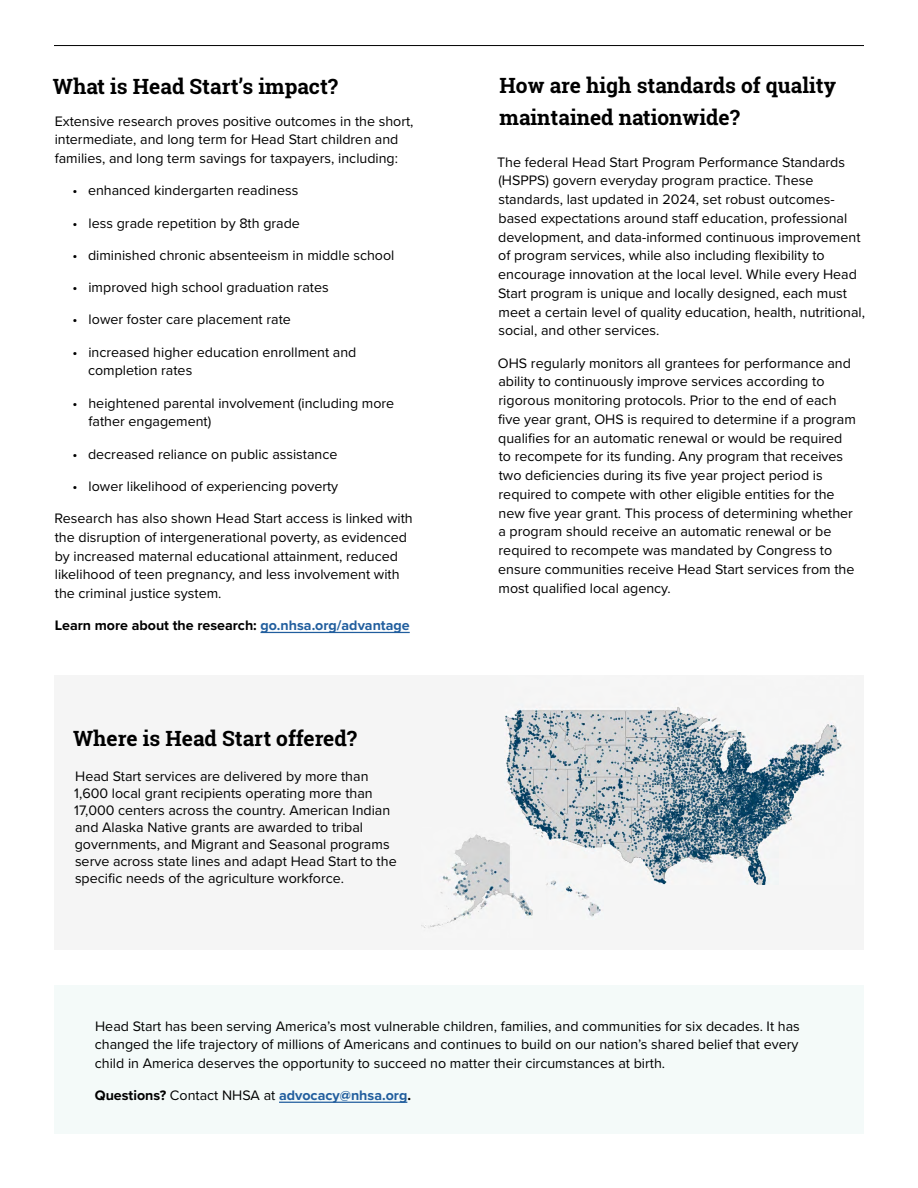
<style>
.page{position:relative;width:918px;height:1188px;background:#fff}
.page>*{position:absolute;margin:0;border:0;box-sizing:border-box;transform-origin:0 0}
.t1{font:700 21px/33px "Roboto Slab";color:#000}
.t2{font:14.25px/18.8px "Proxima Nova";color:#000}
.t3{font:700 14.25px "Proxima Nova";color:#000}
.t4{font:700 14.25px "Proxima Nova";color:#215e9e}
.s1{color:#215e9e}
.s2{color:#000}
.s3{font-weight:400;color:#000}
</style>
<div class="page">
<div style="left:54px;top:986px;width:810px;height:148px;background:#f4faf9"></div>
<hr style="left:261px;top:632px;width:149px;height:1px;background:#215e9e">
<hr style="left:279px;top:1102px;width:128px;height:1px;background:#215e9e">
<div style="left:54px;top:675px;width:810px;height:275px;background:#f5f5f5"></div>
<img style="left:505px;top:707px;width:337px;height:177px">
<img style="left:422px;top:828px;width:110px;height:100px">
<img style="left:545px;top:871px;width:58px;height:46px">
<hr style="left:54px;top:45px;width:810px;height:1px;background:#000">
<h1 class="t1" style="left:53px;top:69px;width:287px">What is Head Start’s impact?</h1>
<h1 class="t1" style="left:500px;top:68px;width:338px">How are high standards of quality maintained nationwide?</h1>
<p class="t2" style="left:497px;top:153px;width:369px">The federal Head Start Program Performance Standards (HSPPS) govern everyday program practice. These standards, last updated in 2024, set robust outcomes&shy;based expectations around staff education, professional development, and data-informed continuous improvement of program services, while also including flexibility to encourage innovation at the local level. While every Head Start program is unique and locally designed, each must meet a certain level of quality education, health, nutritional, social, and other services.</p>
<p class="t2" style="left:498px;top:354px;width:360px">OHS regularly monitors all grantees for performance and ability to continuously improve services according to rigorous monitoring protocols. Prior to the end of each five year grant, OHS is required to determine if a program qualifies for an automatic renewal or would be required to recompete for its funding. Any program that receives two deficiencies during its five year project period is required to compete with other eligible entities for the new five year grant. This process of determining whether a program should receive an automatic renewal or be required to recompete was mandated by Congress to ensure communities receive Head Start services from the most qualified local agency.</p>
<p class="t2" style="left:55px;top:112px;width:360px">Extensive research proves positive outcomes in the short, intermediate, and long term for Head Start children and families, and long term savings for taxpayers, including:</p>
<p class="t2" style="left:73px;top:182px;width:227px">• enhanced kindergarten readiness</p>
<p class="t2" style="left:73px;top:214px;width:229px">• less grade repetition by 8th grade</p>
<p class="t2" style="left:73px;top:246px;width:323px">• diminished chronic absenteeism in middle school</p>
<p class="t2" style="left:73px;top:278px;width:258px">• improved high school graduation rates</p>
<p class="t2" style="left:73px;top:311px;width:220px">• lower foster care placement rate</p>
<p class="t2" style="left:88px;top:343px;width:270px;text-indent:-15px">• increased higher education enrollment and completion rates</p>
<p class="t2" style="left:88px;top:394px;width:307px;text-indent:-16px">• heightened parental involvement (including more father engagement)</p>
<p class="t2" style="left:73px;top:445px;width:266px">• decreased reliance on public assistance</p>
<p class="t2" style="left:73px;top:477px;width:267px">• lower likelihood of experiencing poverty</p>
<p class="t2" style="left:55px;top:509px;width:360px">Research has also shown Head Start access is linked with the disruption of intergenerational poverty, as evidenced by increased maternal educational attainment, reduced likelihood of teen pregnancy, and less involvement with the criminal justice system.</p>
<p class="t3" style="left:55px;top:615px;width:356px">Learn more about the research: <span class="s1">go.nhsa.org/advantage</span></p>
<h1 class="t1" style="left:73px;top:721px;width:285px">Where is Head Start offered?</h1>
<p class="t2" style="left:74px;top:768px;width:324px;line-height:17.1px">Head Start services are delivered by more than 1,600 local grant recipients operating more than 17,000 centers across the country. American Indian and Alaska Native grants are awarded to tribal governments, and Migrant and Seasonal programs serve across state lines and adapt Head Start to the specific needs of the agriculture workforce.</p>
<p class="t2" style="left:95px;top:1017px;width:707px;text-align:justify">Head Start has been serving America’s most vulnerable children, families, and communities for six decades. It has changed the life trajectory of millions of Americans and continues to build on our nation’s shared belief that every child in America deserves the opportunity to succeed no matter their circumstances at birth.</p>
<p class="t4" style="left:95px;top:1085px;width:318px"><span class="s2">Questions?</span> <span class="s3">Contact NHSA at</span> advocacy@nhsa.org<span class="s2">.</span></p>
</div>
